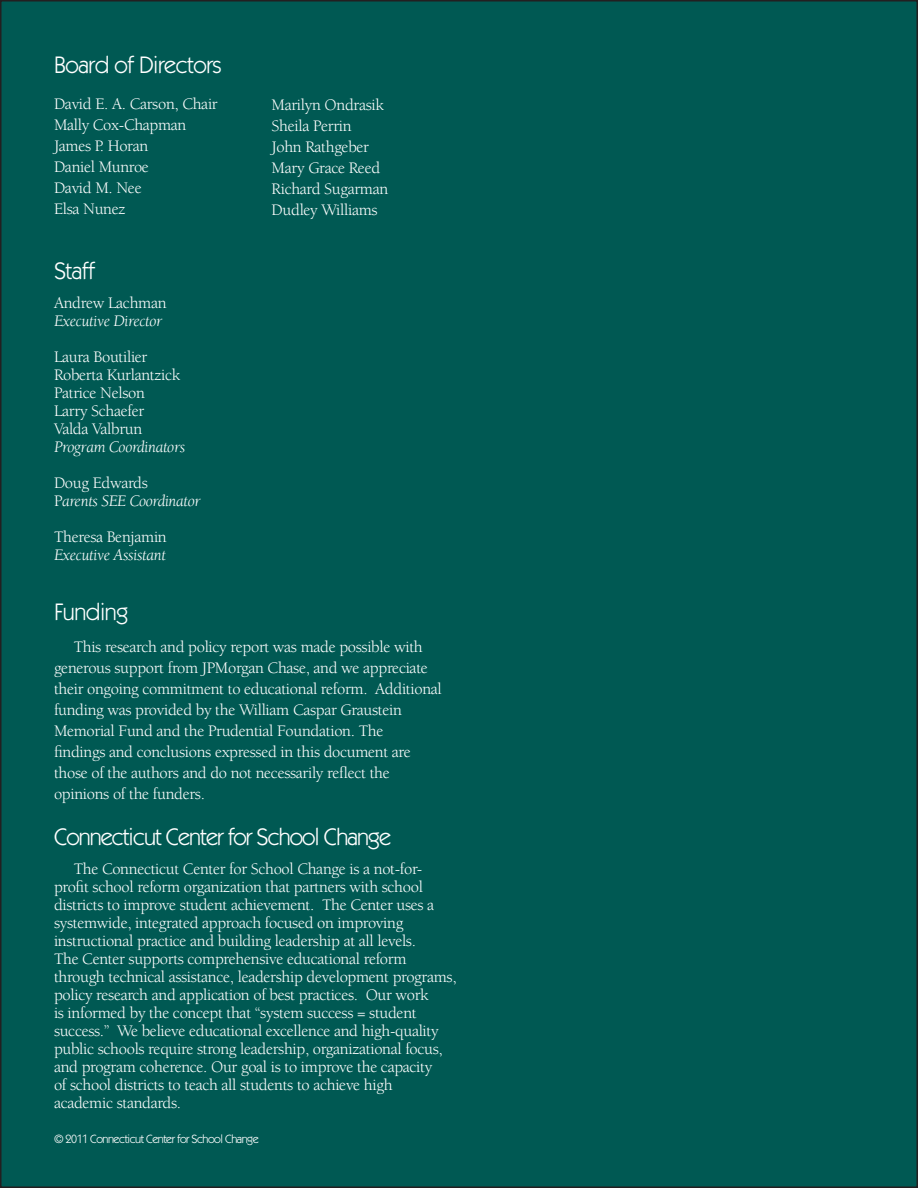
<style>
.page{position:relative;width:918px;height:1188px;background:#fff}
.page>*{position:absolute;margin:0;border:0;box-sizing:border-box;transform-origin:0 0}
.t1{font:24px "Itc Kabel";letter-spacing:-.04em;color:#fff}
.t2{font:24px "Itc Kabel";letter-spacing:-.02em;color:#fff}
.t3{font:16.5px/21px "Berkeley";letter-spacing:-.02em;color:#fff}
.t4{font:italic 16.5px "Berkeley";letter-spacing:-.02em;color:#fff}
.t5{font:12px "Itc Kabel";letter-spacing:-.04em;color:#fff}
.s1{font-style:normal}
</style>
<div class="page">
<div style="left:1px;top:1px;width:916px;height:1186px;background:#005953"></div>
<p class="t2" style="left:54px;top:51px;width:169px">Board of Directors</p>
<p class="t3" style="left:54px;top:94px;width:165px">David E. A. Carson, Chair</p>
<p class="t3" style="left:54px;top:115px;width:134px">Mally Cox-Chapman</p>
<p class="t3" style="left:54px;top:136px;width:96px">James P. Horan</p>
<p class="t3" style="left:54px;top:157px;width:97px">Daniel Munroe</p>
<p class="t3" style="left:54px;top:178px;width:89px">David M. Nee</p>
<p class="t3" style="left:54px;top:199px;width:73px">Elsa Nunez</p>
<p class="t1" style="left:54px;top:257px;width:42px">Staff</p>
<p class="t3" style="left:54px;top:292px;width:114px">Andrew Lachman</p>
<p class="t4" style="left:54px;top:312px;width:110px">Executive Director</p>
<p class="t3" style="left:54px;top:346px;width:95px">Laura Boutilier</p>
<p class="t3" style="left:54px;top:364px;width:128px">Roberta Kurlantzick</p>
<p class="t3" style="left:54px;top:382px;width:93px">Patrice Nelson</p>
<p class="t3" style="left:54px;top:400px;width:92px">Larry Schaefer</p>
<p class="t3" style="left:54px;top:418px;width:90px">Valda Valbrun</p>
<p class="t4" style="left:54px;top:438px;width:133px">Program Coordinators</p>
<p class="t3" style="left:54px;top:472px;width:95px">Doug Edwards</p>
<p class="t4" style="left:54px;top:492px;width:148px"><span class="s1">P</span>arents SEE Coordinator</p>
<p class="t3" style="left:54px;top:526px;width:114px">Theresa Benjamin</p>
<p class="t4" style="left:54px;top:546px;width:114px">Executive Assistant</p>
<p class="t3" style="left:272px;top:94px;width:114px">Marilyn Ondrasik</p>
<p class="t3" style="left:272px;top:115px;width:82px">Sheila Perrin</p>
<p class="t3" style="left:272px;top:136px;width:99px">John Rathgeber</p>
<p class="t3" style="left:272px;top:157px;width:110px">Mary Grace Reed</p>
<p class="t3" style="left:272px;top:178px;width:118px">Richard Sugarman</p>
<p class="t3" style="left:272px;top:199px;width:108px">Dudley Williams</p>
<p class="t2" style="left:54px;top:598px;width:76px">Funding</p>
<p class="t3" style="left:54px;top:637px;width:389px;text-indent:20px">This research and policy report was made possible with generous support from JPMorgan Chase, and we appreciate their ongoing commitment to educational reform. Additional funding was provided by the William Caspar Graustein</p>
<p class="t3" style="left:54px;top:721px;width:331px">Memorial Fund and the Prudential Foundation. The</p>
<p class="t3" style="left:54px;top:742px;width:358px">findings and conclusions expressed in this document are those of the authors and do not necessarily reflect the</p>
<p class="t3" style="left:54px;top:784px;width:152px">opinions of the funders.</p>
<p class="t1" style="left:54px;top:823px;width:339px">Connecticut Center for School Change</p>
<p class="t3" style="left:74px;top:859px;width:350px">The Connecticut Center for School Change is a not-for-</p>
<p class="t3" style="left:54px;top:877px;width:370px">profit school reform organization that partners with school</p>
<p class="t3" style="left:54px;top:895px;width:382px">districts to improve student achievement. The Center uses a</p>
<p class="t3" style="left:54px;top:913px;width:351px">systemwide, integrated approach focused on improving</p>
<p class="t3" style="left:54px;top:931px;width:364px">instructional practice and building leadership at all levels.</p>
<p class="t3" style="left:54px;top:949px;width:354px">The Center supports comprehensive educational reform</p>
<p class="t3" style="left:54px;top:967px;width:404px">through technical assistance, leadership development programs,</p>
<p class="t3" style="left:54px;top:985px;width:376px">policy research and application of best practices. Our work</p>
<p class="t3" style="left:54px;top:1003px;width:364px">is informed by the concept that “system success = student</p>
<p class="t3" style="left:54px;top:1021px;width:386px">success.” We believe educational excellence and high-quality</p>
<p class="t3" style="left:54px;top:1039px;width:390px">public schools require strong leadership, organizational focus,</p>
<p class="t3" style="left:54px;top:1057px;width:380px">and program coherence. Our goal is to improve the capacity</p>
<p class="t3" style="left:54px;top:1075px;width:340px">of school districts to teach all students to achieve high</p>
<p class="t3" style="left:54px;top:1093px;width:129px">academic standards.</p>
<p class="t5" style="left:54px;top:1132px;width:206px">© 2011 Connecticut Center for School Change</p>
</div>
